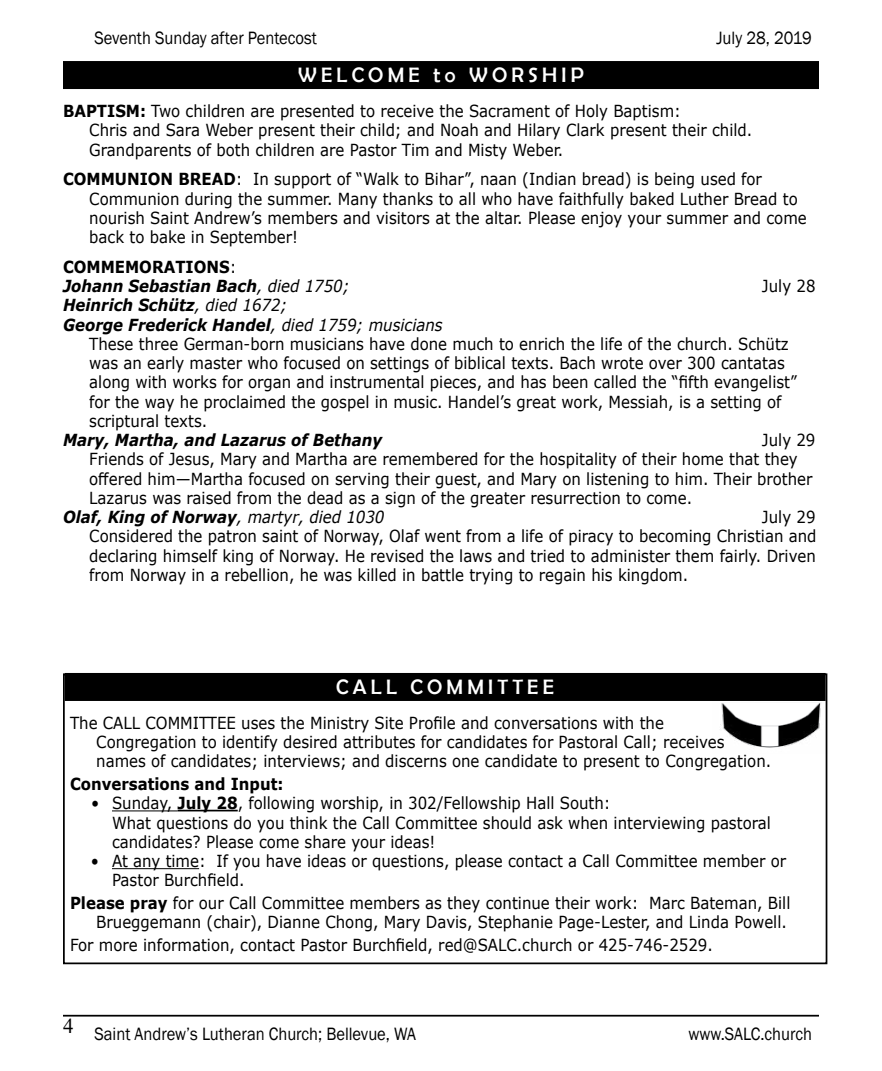
<style>
.page{position:relative;width:882px;height:1071px;background:#fff}
.page>*{position:absolute;margin:0;border:0;box-sizing:border-box;transform-origin:0 0}
.t1{font:21px "Berlin Sans FB";letter-spacing:.2em;color:#fff}
.t2{font:21px "Times New Roman";color:#000}
.t3{font:18.38px "Franklin Gothic";color:#000;scale:.9 1}
.t4{font:16.62px/19.2px "Verdana";color:#000;scale:.9 1}
.t5{font:italic 700 16.62px/19.2px "Verdana";color:#000;scale:.9 1}
.t6{font:700 16.62px "Verdana";color:#000;scale:.9 1}
.s1{font-weight:700}
.s2{font-style:normal}
.s3{font-weight:400;font-style:normal}
.s4{font-weight:400}
</style>
<div class="page">
<hr style="left:63px;top:1015px;width:756px;height:2px;background:#000">
<div style="left:63px;top:61px;width:756px;height:28px;background:#000"></div>
<div style="left:65px;top:673px;width:761px;height:28px;background:#000"></div>
<hr style="left:112px;top:810px;width:66px;height:1px;background:#000">
<hr style="left:178px;top:810px;width:60px;height:1px;background:#000">
<hr style="left:112px;top:868px;width:87px;height:1px;background:#000">
<div style="left:63px;top:673px;width:764px;height:291px;border:2px solid #000"></div>
<img style="left:720px;top:696px;width:108px;height:58px">
<p class="t3" style="left:94px;top:27px;width:249px">Seventh Sunday after Pentecost</p>
<p class="t3" style="left:716px;top:27px;width:108px">July 28, 2019</p>
<p class="t1" style="left:298px;top:63px;width:287px">WELCOME to WORSHIP</p>
<p class="t4" style="left:89px;top:101px;width:738px;text-indent:-26px"><span class="s1">BAPTISM:</span> Two children are presented to receive the Sacrament of Holy Baptism:<br>Chris and Sara Weber present their child; and Noah and Hilary Clark present their child.<br>Grandparents of both children are Pastor Tim and Misty Weber.</p>
<p class="t4" style="left:89px;top:169px;width:799px;text-indent:-26px"><span class="s1">COMMUNION BREAD</span>: In support of “Walk to Bihar”, naan (Indian bread) is being used for Communion during the summer. Many thanks to all who have faithfully baked Luther Bread to nourish Saint Andrew’s members and visitors at the altar. Please enjoy your summer and come back to bake in September!</p>
<p class="t5" style="left:63px;top:257px;width:320px"><span class="s2">COMMEMORATIONS</span><span class="s3">:<br></span>Johann Sebastian Bach<span class="s4">, died 1750;</span></p>
<p class="t4" style="left:762px;top:276px;width:61px">July 28</p>
<p class="t5" style="left:63px;top:295px;width:251px">Heinrich Schütz<span class="s4">, died 1672;</span></p>
<p class="t5" style="left:63px;top:315px;width:423px">George Frederick Handel<span class="s4">, died 1759; musicians</span></p>
<p class="t4" style="left:89px;top:334px;width:779px">These three German-born musicians have done much to enrich the life of the church. Schütz</p>
<p class="t4" style="left:89px;top:353px;width:774px">was an early master who focused on settings of biblical texts. Bach wrote over 300 cantatas</p>
<p class="t4" style="left:89px;top:372px;width:788px">along with works for organ and instrumental pieces, and has been called the “fifth evangelist”</p>
<p class="t4" style="left:89px;top:392px;width:771px">for the way he proclaimed the gospel in music. Handel’s great work, Messiah, is a setting of</p>
<p class="t4" style="left:89px;top:411px;width:133px">scriptural texts.</p>
<p class="t5" style="left:63px;top:430px;width:356px">Mary, Martha, and Lazarus of Bethany</p>
<p class="t4" style="left:762px;top:430px;width:61px">July 29</p>
<p class="t4" style="left:89px;top:449px;width:789px">Friends of Jesus, Mary and Martha are remembered for the hospitality of their home that they</p>
<p class="t4" style="left:89px;top:469px;width:805px">offered him—Martha focused on serving their guest, and Mary on listening to him. Their brother</p>
<p class="t4" style="left:89px;top:488px;width:671px">Lazarus was raised from the dead as a sign of the greater resurrection to come.</p>
<p class="t5" style="left:63px;top:507px;width:359px">Olaf, King of Norway<span class="s4">, martyr, died 1030</span></p>
<p class="t4" style="left:89px;top:507px;width:810px;text-align:justify;text-indent:673px">July 29<br>Considered the patron saint of Norway, Olaf went from a life of piracy to becoming Christian and declaring himself king of Norway. He revised the laws and tried to administer them fairly. Driven from Norway in a rebellion, he was killed in battle trying to regain his kingdom.</p>
<p class="t1" style="left:336px;top:675px;width:219px">CALL COMMITTEE</p>
<p class="t4" style="left:96px;top:713px;width:752px;text-indent:-26px">The CALL COMMITTEE uses the Ministry Site Profile and conversations with the<br>Congregation to identify desired attributes for candidates for Pastoral Call; receives names of candidates; interviews; and discerns one candidate to present to Congregation.</p>
<p class="t6" style="left:70px;top:772px;width:239px">Conversations and Input:</p>
<p class="t4" style="left:112px;top:794px;width:734px;text-indent:-21px">• Sunday, <span class="s1">July 28</span>, following worship, in 302/Fellowship Hall South:<br>What questions do you think the Call Committee should ask when interviewing pastoral candidates? Please come share your ideas!</p>
<p class="t4" style="left:112px;top:851px;width:751px;text-indent:-21px">• At any time: If you have ideas or questions, please contact a Call Committee member or<br>Pastor Burchfield.</p>
<p class="t4" style="left:70px;top:893px;width:802px;text-align:right"><span class="s1">Please pray</span> for our Call Committee members as they continue their work: Marc Bateman, Bill<br>Brueggemann (chair), Dianne Chong, Mary Davis, Stephanie Page-Lester, and Linda Powell.</p>
<p class="t4" style="left:70px;top:935px;width:716px">For more information, contact Pastor Burchfield, red@SALC.church or 425-746-2529.</p>
<p class="t2" style="left:63px;top:1011px;width:12px">4</p>
<p class="t3" style="left:94px;top:1022px;width:359px">Saint Andrew’s Lutheran Church; Bellevue, WA</p>
<p class="t3" style="left:688px;top:1022px;width:139px">www.SALC.church</p>
</div>
